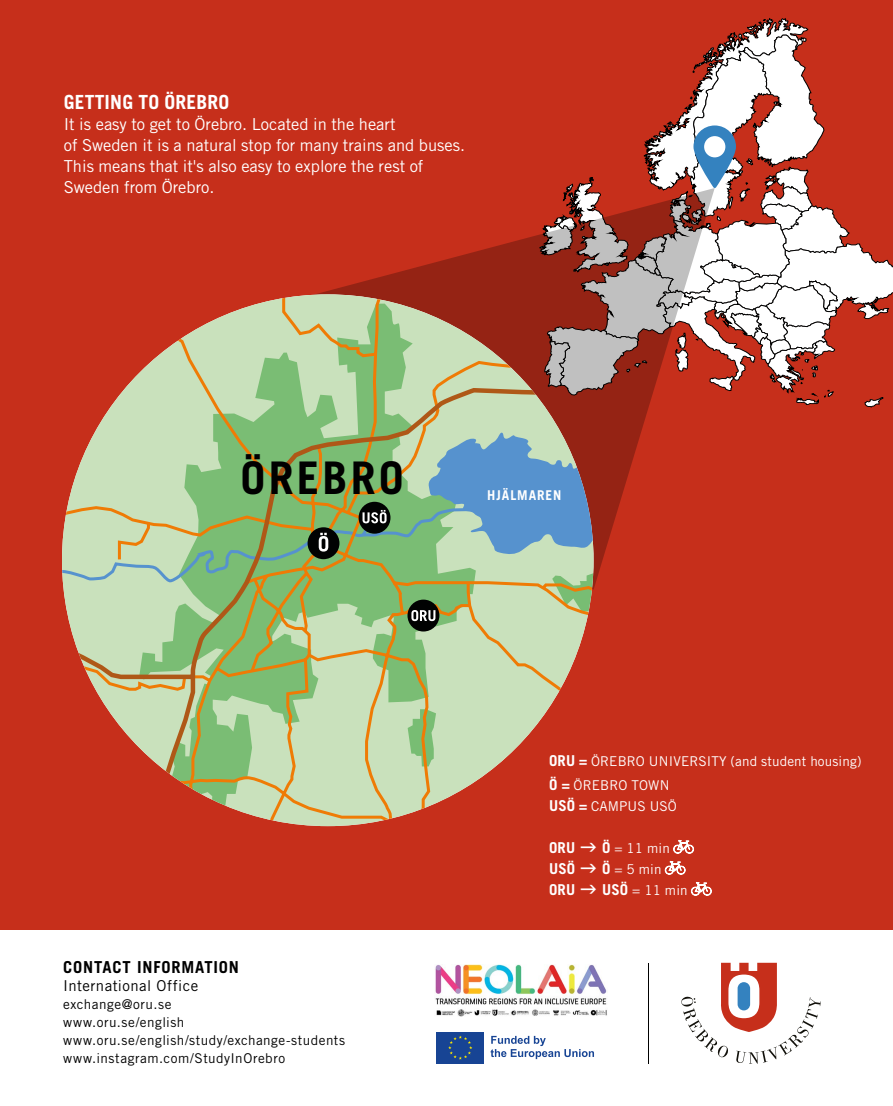
<style>
.page{position:relative;width:893px;height:1106px;background:#fff}
.page>*{position:absolute;margin:0;border:0;box-sizing:border-box;transform-origin:0 0}
.t1{font:700 45px "Trade Gothic LT Std";letter-spacing:.07em;color:#000}
.t2{font:700 19.5px "Trade Gothic LT Std";letter-spacing:.01em;color:#fff}
.t3{font:16.5px/21px "Trade Gothic LT Std";color:#fff}
.t4{font:700 16.5px "Trade Gothic LT Std";letter-spacing:.05em;color:#000}
.t5{font:15px "Trade Gothic LT Std";letter-spacing:.025em;color:#000}
.t6{font:700 15px "Trade Gothic LT Std";letter-spacing:.01em;color:#fff}
.t7{font:13.5px/18px "Trade Gothic LT Std";letter-spacing:.035em;color:#000}
.t8{font:13.5px/24px "Trade Gothic LT Std";letter-spacing:.01em;color:#fff}
.t9{font:700 13.5px "Trade Gothic LT Std";letter-spacing:.07em;color:#fff}
.s1{font-weight:700;font-size:15px}
.s2{font-weight:700}
</style>
<div class="page">
<div style="left:0;top:0;width:893px;height:929px;background:#c62f1b"></div>
<svg style="left:566px;top:18px;width:327px;height:389px"></svg>
<div style="left:704px;top:136px;width:21px;height:21px;background:#fff;border-radius:50%"></div>
<svg style="left:317px;top:188px;width:398px;height:400px"></svg>
<svg style="left:136px;top:294px;width:458px;height:82px;background:#b49473"></svg>
<svg style="left:62px;top:376px;width:532px;height:450px"></svg>
<div style="left:308px;top:527px;width:31px;height:32px;background:#010202;border-radius:50%"></div>
<div style="left:407px;top:599px;width:32px;height:32px;background:#010202;border-radius:50%"></div>
<div style="left:359px;top:502px;width:31px;height:31px;background:#010202;border-radius:50%"></div>
<svg style="left:319px;top:533px;width:9px;height:18px"></svg>
<svg style="left:411px;top:419px;width:183px;height:202px;background:#93b1a8"></svg>
<svg style="left:362px;top:510px;width:25px;height:13px"></svg>
<svg style="left:681px;top:962px;width:140px;height:101px"></svg>
<hr style="left:648px;top:963px;width:1px;height:100px;background:#000">
<svg style="left:436px;top:1063px;width:48px;height:1px"></svg>
<div style="left:436px;top:1031px;width:48px;height:32px;background:#174494"></div>
<svg style="left:448px;top:1035px;width:24px;height:24px"></svg>
<svg style="left:491px;top:1035px;width:103px;height:24px"></svg>
<img style="left:435px;top:964px;width:172px;height:52px">
<p class="t2" style="left:64px;top:90px;width:167px">GETTING TO ÖREBRO</p>
<p class="t3" style="left:64px;top:113px;width:403px">It is easy to get to Örebro. Located in the heart<br>of Sweden it is a natural stop for many trains and buses.<br>This means that it's also easy to explore the rest of Sweden from Örebro.</p>
<h1 class="t1" style="left:241px;top:450px;width:165px">ÖREBRO</h1>
<p class="t9" style="left:487px;top:487px;width:76px">HJÄLMAREN</p>
<p class="t4" style="left:63px;top:957px;width:177px">CONTACT INFORMATION</p>
<p class="t5" style="left:63px;top:976px;width:137px">International Office</p>
<p class="t7" style="left:63px;top:995px;width:283px">exchange@oru.se<br>www.oru.se/english www.oru.se/english/study/exchange-students www.instagram.com/StudyInOrebro</p>
<p class="t8" style="left:549px;top:749px;width:314px"><span class="s1">ORU</span> <span class="s2">=</span> ÖREBRO UNIVERSITY (and student housing)<br><span class="s1">Ö</span> <span class="s2">=</span> ÖREBRO TOWN</p>
<p class="t8" style="left:549px;top:794px;width:129px"><span class="s1">USÖ</span> <span class="s2">=</span> CAMPUS USÖ</p>
<p class="t6" style="left:549px;top:838px;width:28px">ORU</p>
<p class="t8" style="left:602px;top:836px;width:69px"><span class="s1">Ö</span> = 11 min</p>
<p class="t6" style="left:549px;top:859px;width:28px">USÖ</p>
<p class="t8" style="left:602px;top:857px;width:61px"><span class="s1">Ö</span> = 5 min</p>
<p class="t6" style="left:549px;top:880px;width:28px">ORU</p>
<p class="t8" style="left:602px;top:878px;width:87px"><span class="s1">USÖ</span> = 11 min</p>
</div>
